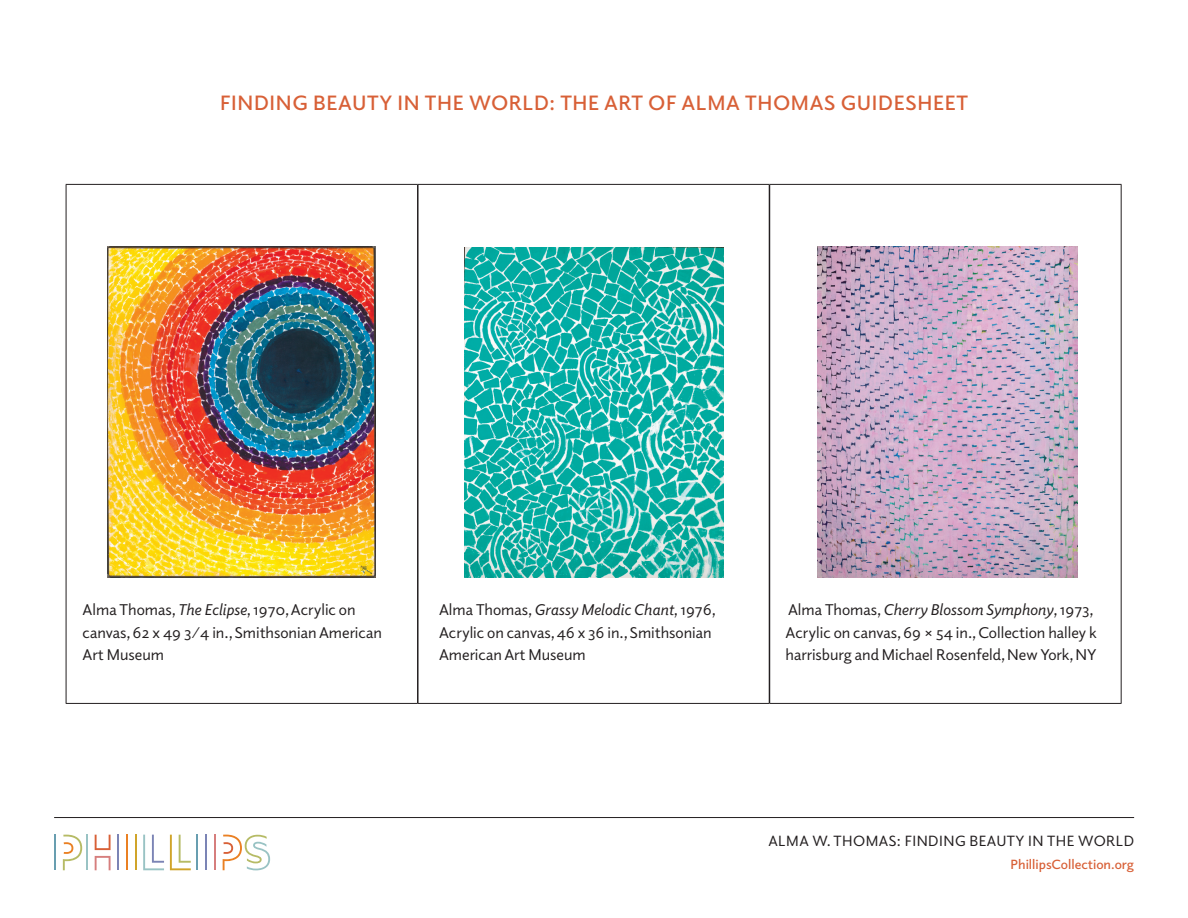
<style>
.page{position:relative;width:1188px;height:918px;background:#fff}
.page>*{position:absolute;margin:0;border:0;box-sizing:border-box;transform-origin:0 0}
.t1{font:600 21px "Elido";letter-spacing:.03em;color:#d86037}
.t2{font:15.75px/22.5px "Elido";color:#231f20}
.t3{font:15px "Elido";letter-spacing:.03em;color:#231f20}
.t4{font:600 13.5px "Elido";color:#d86037}
.s1{font-style:italic}
</style>
<div class="page">
<hr style="left:417px;top:185px;width:2px;height:518px;background:#231f20">
<hr style="left:769px;top:185px;width:1px;height:518px;background:#231f20">
<hr style="left:66px;top:184px;width:352px;height:1px;background:#231f20">
<hr style="left:66px;top:185px;width:1px;height:518px;background:#231f20">
<hr style="left:418px;top:184px;width:351px;height:1px;background:#231f20">
<hr style="left:769px;top:184px;width:353px;height:1px;background:#231f20">
<hr style="left:1121px;top:185px;width:1px;height:518px;background:#231f20">
<hr style="left:66px;top:703px;width:352px;height:1px;background:#231f20">
<hr style="left:418px;top:703px;width:351px;height:1px;background:#231f20">
<hr style="left:769px;top:703px;width:353px;height:1px;background:#231f20">
<hr style="left:54px;top:835px;width:2px;height:35px;background:#689eb0">
<svg style="left:63px;top:835px;width:19px;height:35px"></svg>
<hr style="left:214px;top:835px;width:2px;height:35px;background:#d67e7d">
<hr style="left:117px;top:835px;width:2px;height:35px;background:#7b84b5">
<svg style="left:95px;top:856px;width:16px;height:14px"></svg>
<hr style="left:86px;top:835px;width:2px;height:35px;background:#99c3c4">
<svg style="left:95px;top:835px;width:16px;height:15px"></svg>
<hr style="left:135px;top:835px;width:2px;height:35px;background:#d0a42a">
<hr style="left:126px;top:835px;width:2px;height:35px;background:#ea8023">
<svg style="left:143px;top:835px;width:21px;height:35px"></svg>
<svg style="left:170px;top:835px;width:21px;height:35px"></svg>
<hr style="left:205px;top:835px;width:2px;height:35px;background:#7b84b5">
<hr style="left:196px;top:835px;width:2px;height:35px;background:#689eb0">
<svg style="left:223px;top:835px;width:47px;height:35px"></svg>
<hr style="left:54px;top:817px;width:1080px;height:1px;background:#231f20">
<img style="left:108px;top:247px;width:268px;height:330px">
<img style="left:817px;top:247px;width:260px;height:330px">
<img style="left:465px;top:247px;width:258px;height:330px">
<h1 class="t1" style="left:220px;top:89px;width:749px">FINDING BEAUTY IN THE WORLD: THE ART OF ALMA THOMAS GUIDESHEET</h1>
<p class="t2" style="left:83px;top:598px;width:301px">Alma Thomas, <span class="s1">The Eclipse</span>, 1970, Acrylic on canvas, 62 x 49 3⁄4 in., Smithsonian American<br>Art Museum</p>
<p class="t2" style="left:439px;top:598px;width:278px">Alma Thomas, <span class="s1">Grassy Melodic Chant</span>, 1976,<br>Acrylic on canvas, 46 x 36 in., Smithsonian<br>American Art Museum</p>
<p class="t2" style="left:786px;top:598px;width:313px">Alma Thomas, <span class="s1">Cherry Blossom Symphony</span>, 1973,<br>Acrylic on canvas, 69 × 54 in., Collection halley k harrisburg and Michael Rosenfeld, New York, NY</p>
<p class="t3" style="left:768px;top:831px;width:367px">ALMA W. THOMAS: FINDING BEAUTY IN THE WORLD</p>
<p class="t4" style="left:1011px;top:855px;width:125px">PhillipsCollection.org</p>
</div>
